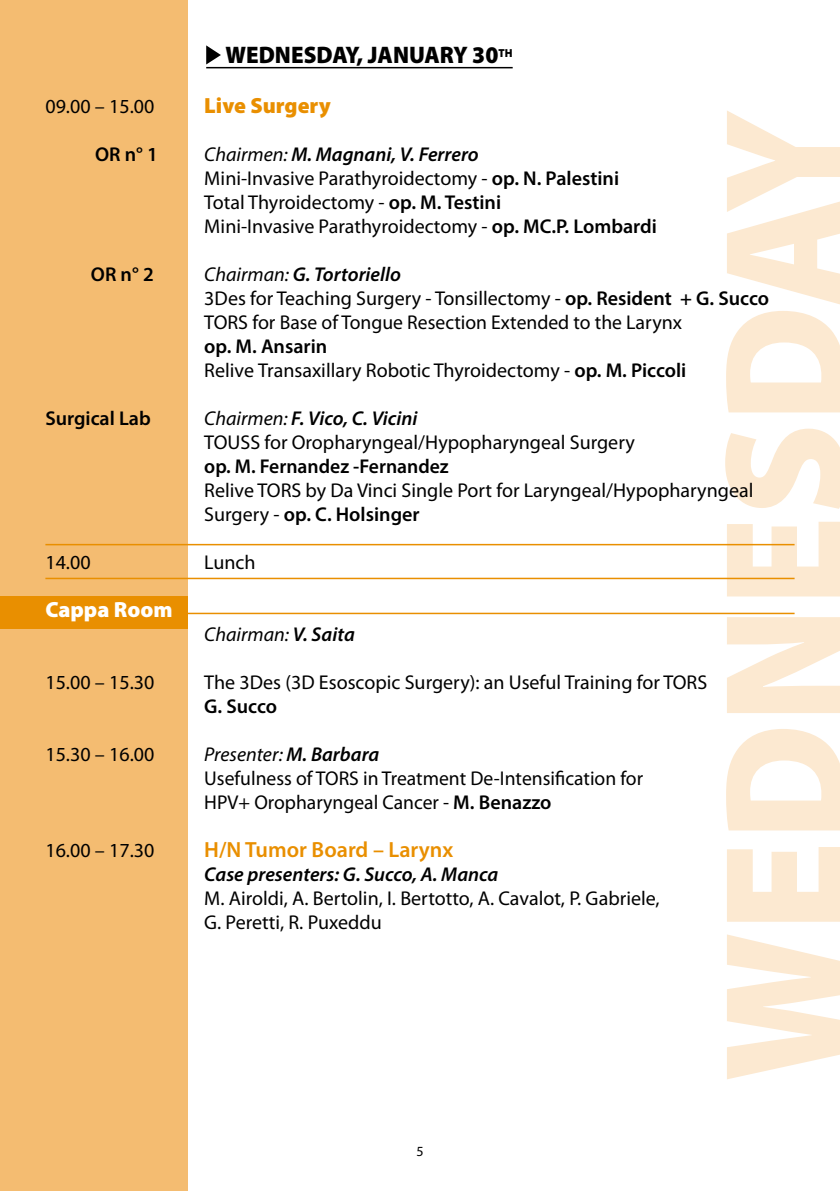
<style>
.page{position:relative;width:840px;height:1191px;background:#fff}
.page>*{position:absolute;margin:0;border:0;box-sizing:border-box;transform-origin:0 0}
.t1{font:900 174px "Myriad Pro";color:#fce9d1;scale:.95 1}
.t2{font:900 24px "Myriad Pro";color:#000;scale:.95 1}
.t3{font:600 22px "Myriad Pro";color:#e98f00}
.t4{font:900 22px "Myriad Pro";color:#e98f00}
.t5{font:900 22px "Myriad Pro";color:#fff}
.t6{font:20px/24px "Myriad Pro";color:#000}
.t7{font:600 20px "Myriad Pro";color:#000}
.t8{font:italic 600 20px "Myriad Pro";color:#000}
.t9{font:italic 20px "Myriad Pro";color:#000}
.t10{font:14px "Myriad Pro";color:#000}
.s1{font-style:italic}
.s2{font-weight:600;font-style:italic}
.s3{font-weight:600}
</style>
<div class="page">
<div style="left:0;top:0;width:187px;height:1191px;background:#f4bc71"></div>
<div style="left:0;top:596px;width:187px;height:33px;background:#e98f00"></div>
<svg style="left:206px;top:45px;width:15px;height:19px"></svg>
<hr style="left:206px;top:67px;width:306px;height:1px;background:#000">
<hr style="left:187px;top:612px;width:607px;height:2px;background:#e98f00">
<hr style="left:45px;top:578px;width:749px;height:1px;background:#e98f00">
<hr style="left:45px;top:544px;width:749px;height:1px;background:#e98f00">
<p class="t2" style="left:225px;top:42px;width:303px">WEDNESDAY, JANUARY 30<sup>TH</sup></p>
<p class="t6" style="left:45px;top:94px;width:110px">09.00 – 15.00</p>
<p class="t4" style="left:204px;top:93px;width:128px">Live Surgery</p>
<p class="t7" style="left:95px;top:141px;width:64px">OR n° 1</p>
<p class="t6" style="left:204px;top:142px;width:454px"><span class="s1">Chairmen:</span> <span class="s2">M. Magnani, V. Ferrero<br></span>Mini-Invasive Parathyroidectomy - <span class="s3">op. N. Palestini </span>Total Thyroidectomy - <span class="s3">op. M. Testini<br></span>Mini-Invasive Parathyroidectomy - <span class="s3">op. MC.P. Lombardi</span></p>
<p class="t7" style="left:91px;top:261px;width:64px">OR n° 2</p>
<p class="t6" style="left:204px;top:262px;width:566px"><span class="s1">Chairman:</span> <span class="s2">G. Tortoriello<br></span>3Des for Teaching Surgery - Tonsillectomy - <span class="s3">op. Resident + G. Succo<br></span>TORS for Base of Tongue Resection Extended to the Larynx</p>
<p class="t6" style="left:204px;top:334px;width:483px"><span class="s3">op. M. Ansarin<br></span>Relive Transaxillary Robotic Thyroidectomy - <span class="s3">op. M. Piccoli</span></p>
<p class="t7" style="left:45px;top:405px;width:107px">Surgical Lab</p>
<p class="t6" style="left:204px;top:406px;width:432px"><span class="s1">Chairmen:</span> <span class="s2">F. Vico, C. Vicini<br></span>TOUSS for Oropharyngeal/Hypopharyngeal Surgery</p>
<p class="t7" style="left:204px;top:453px;width:246px">op. M. Fernandez -Fernandez</p>
<p class="t6" style="left:204px;top:478px;width:550px">Relive TORS by Da Vinci Single Port for Laryngeal/Hypopharyngeal<br>Surgery - <span class="s3">op. C. Holsinger</span></p>
<p class="t6" style="left:45px;top:550px;width:47px">14.00</p>
<p class="t6" style="left:204px;top:550px;width:53px">Lunch</p>
<p class="t5" style="left:45px;top:597px;width:129px">Cappa Room</p>
<p class="t9" style="left:204px;top:622px;width:152px">Chairman: <span class="s3">V. Saita</span></p>
<p class="t6" style="left:45px;top:670px;width:110px">15.00 – 15.30</p>
<p class="t6" style="left:204px;top:670px;width:504px">The 3Des (3D Esoscopic Surgery): an Useful Training for TORS</p>
<p class="t7" style="left:204px;top:693px;width:74px">G. Succo</p>
<p class="t6" style="left:45px;top:742px;width:110px">15.30 – 16.00</p>
<p class="t6" style="left:204px;top:742px;width:440px"><span class="s1">Presenter:</span> <span class="s2">M. Barbara<br></span>Usefulness of TORS in Treatment De-Intensification for<br>HPV+ Oropharyngeal Cancer - <span class="s3">M. Benazzo</span></p>
<p class="t6" style="left:45px;top:838px;width:110px">16.00 – 17.30</p>
<p class="t3" style="left:204px;top:835px;width:250px">H/N Tumor Board – Larynx</p>
<p class="t8" style="left:204px;top:861px;width:295px">Case presenters: G. Succo, A. Manca</p>
<p class="t6" style="left:204px;top:886px;width:456px">M. Airoldi, A. Bertolin, I. Bertotto, A. Cavalot, P. Gabriele,<br>G. Peretti, R. Puxeddu</p>
<h1 class="t1" style="left:686px;top:1081px;width:1022px;rotate:-90deg">WEDNESDAY</h1>
<p class="t10" style="left:416px;top:1142px;width:9px">5</p>
</div>
